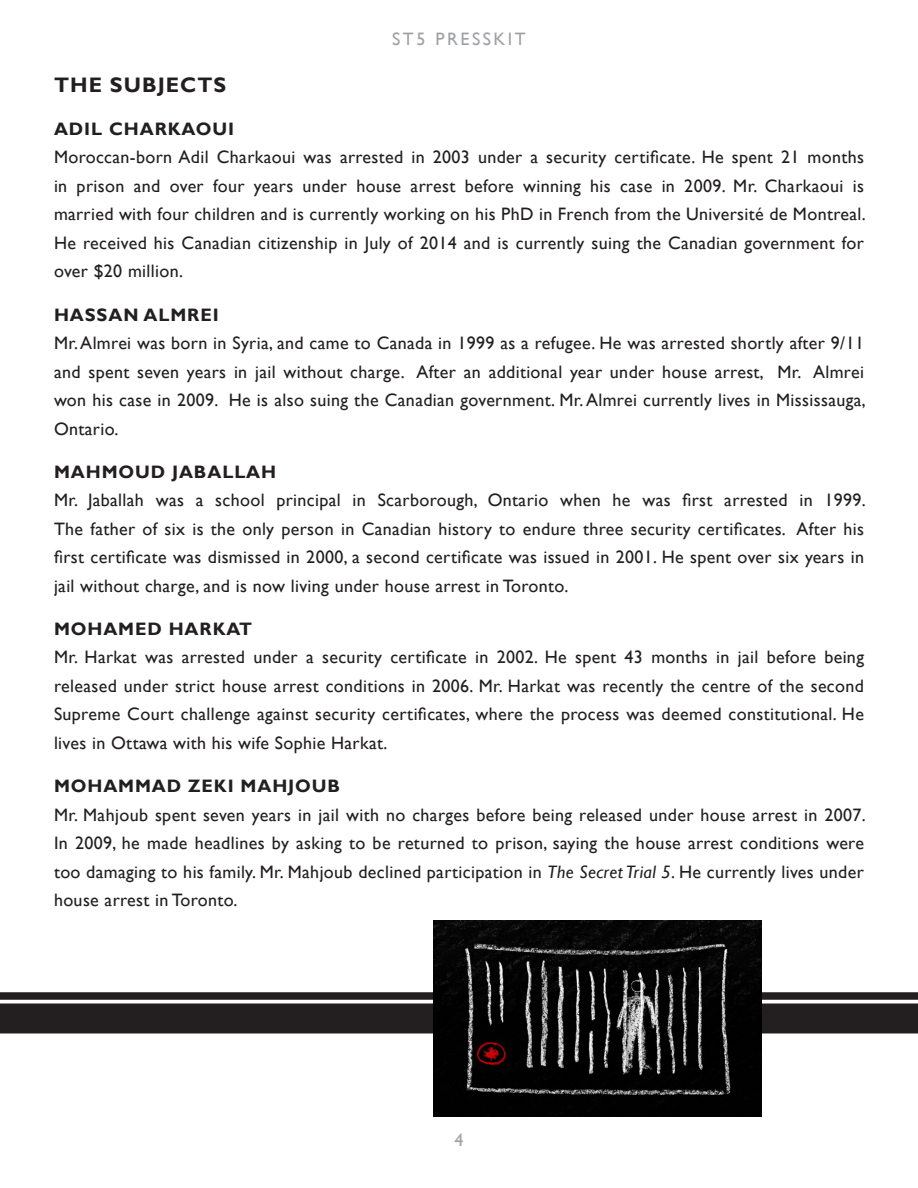
<style>
.page{position:relative;width:918px;height:1188px;background:#fff}
.page>*{position:absolute;margin:0;border:0;box-sizing:border-box;transform-origin:0 0}
.t1{font:700 21px "Gill Sans";letter-spacing:.05em;color:#231f20}
.t2{font:18px/28.5px "Gill Sans";letter-spacing:.02em;color:#231f20}
.t3{font:700 18px "Gill Sans";letter-spacing:.05em;color:#231f20}
.t4{font:18px "Gill Sans";letter-spacing:.14em;color:#a0a1a5}
.s1{font-style:italic}
</style>
<div class="page">
<div style="left:0;top:1004px;width:918px;height:30px;background:#231f20"></div>
<div style="left:0;top:992px;width:918px;height:8px;background:#231f20"></div>
<img style="left:433px;top:921px;width:328px;height:195px">
<p class="t4" style="left:392px;top:28px;width:135px">ST5 PRESSKIT</p>
<p class="t1" style="left:54px;top:72px;width:174px">THE SUBJECTS</p>
<p class="t3" style="left:54px;top:118px;width:182px">ADIL CHARKAOUI</p>
<p class="t2" style="left:54px;top:143px;width:812px">Moroccan-born Adil Charkaoui was arrested in 2003 under a security certificate. He spent 21 months in prison and over four years under house arrest before winning his case in 2009. Mr. Charkaoui is</p>
<p class="t2" style="left:54px;top:200px;width:813px">married with four children and is currently working on his PhD in French from the Université de Montreal.</p>
<p class="t2" style="left:54px;top:229px;width:812px">He received his Canadian citizenship in July of 2014 and is currently suing the Canadian government for over $20 million.</p>
<p class="t3" style="left:54px;top:304px;width:166px">HASSAN ALMREI</p>
<p class="t2" style="left:54px;top:329px;width:813px;text-align:justify">Mr. Almrei was born in Syria, and came to Canada in 1999 as a refugee. He was arrested shortly after 9/11 and spent seven years in jail without charge. After an additional year under house arrest, Mr. Almrei won his case in 2009. He is also suing the Canadian government. Mr. Almrei currently lives in Mississauga,</p>
<p class="t2" style="left:54px;top:415px;width:66px">Ontario.</p>
<p class="t3" style="left:54px;top:461px;width:224px">MAHMOUD JABALLAH</p>
<p class="t2" style="left:54px;top:486px;width:813px">Mr. Jaballah was a school principal in Scarborough, Ontario when he was first arrested in 1999.</p>
<p class="t2" style="left:54px;top:515px;width:812px">The father of six is the only person in Canadian history to endure three security certificates. After his</p>
<p class="t2" style="left:54px;top:543px;width:812px">first certificate was dismissed in 2000, a second certificate was issued in 2001. He spent over six years in jail without charge, and is now living under house arrest in Toronto.</p>
<p class="t3" style="left:54px;top:618px;width:200px">MOHAMED HARKAT</p>
<p class="t2" style="left:54px;top:643px;width:812px">Mr. Harkat was arrested under a security certificate in 2002. He spent 43 months in jail before being</p>
<p class="t2" style="left:54px;top:672px;width:812px;text-align:justify">released under strict house arrest conditions in 2006. Mr. Harkat was recently the centre of the second Supreme Court challenge against security certificates, where the process was deemed constitutional. He lives in Ottawa with his wife Sophie Harkat.</p>
<p class="t3" style="left:54px;top:775px;width:288px">MOHAMMAD ZEKI MAHJOUB</p>
<p class="t2" style="left:54px;top:801px;width:813px">Mr. Mahjoub spent seven years in jail with no charges before being released under house arrest in 2007.</p>
<p class="t2" style="left:54px;top:829px;width:812px;text-align:justify">In 2009, he made headlines by asking to be returned to prison, saying the house arrest conditions were too damaging to his family. Mr. Mahjoub declined participation in <span class="s1">The Secret Trial 5</span>. He currently lives under house arrest in Toronto.</p>
<p class="t4" style="left:454px;top:1130px;width:10px">4</p>
</div>
